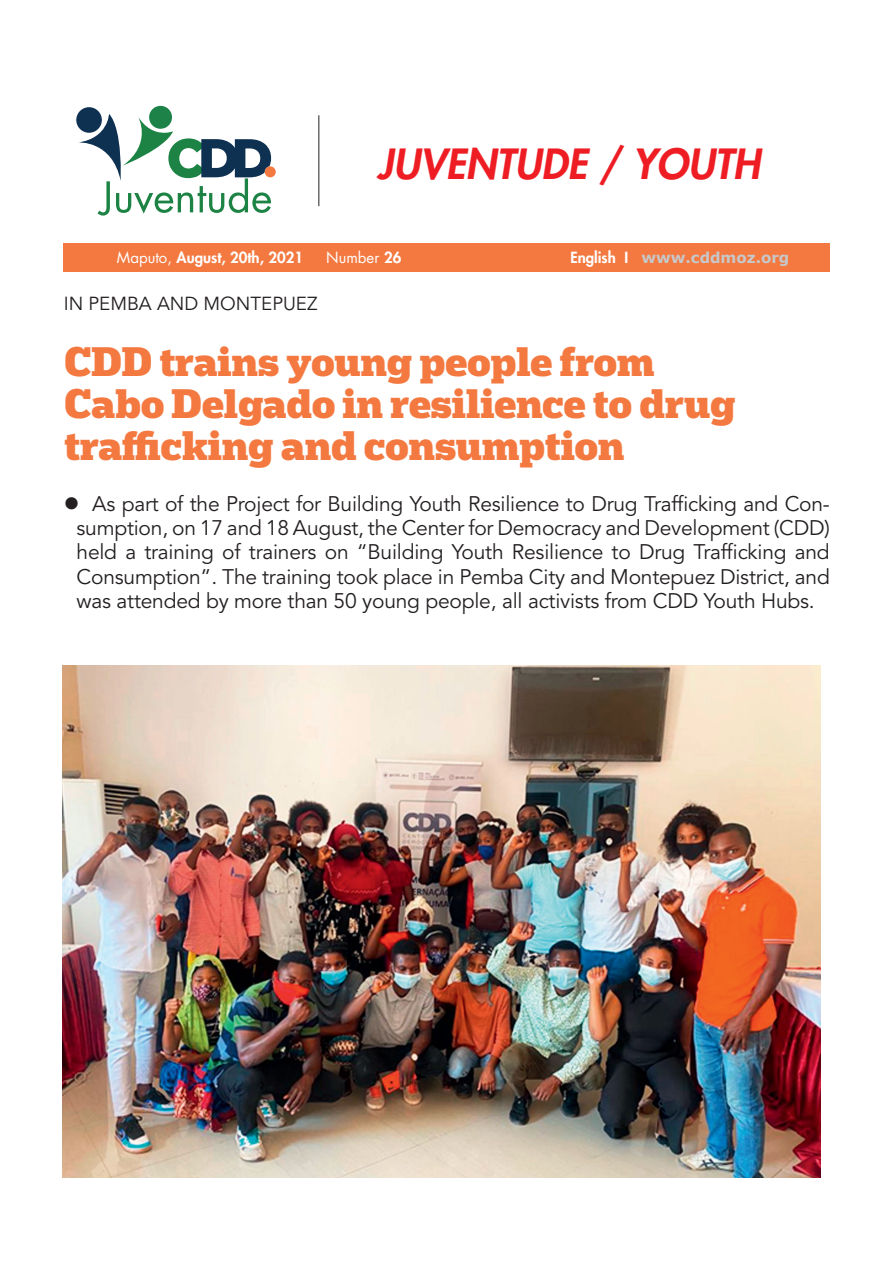
<style>
.page{position:relative;width:893px;height:1263px;background:#fff}
.page>*{position:absolute;margin:0;border:0;box-sizing:border-box;transform-origin:0 0}
.t1{font:italic 800 40.5px "Futura LT";color:#ee1d23}
.t2{font:900 39px/42px "Popular";color:#f47940}
.t3{font:21px/24px "Avenir LT Std";letter-spacing:-.01em;color:#231f20;text-align:justify}
.t4{font:18.75px "Avenir LT Std";color:#231f20}
.t5{font:800 15px "Futura LT";color:#fff}
.t6{font:700 15px "Verdana";color:#c7c8ca}
.t7{font:15px "Futura LT";color:#fff}
.s1{font-weight:400}
.s2{font-weight:800}
.s3{font-family:"Futura LT";font-weight:800;color:#fff}
</style>
<div class="page">
<svg style="left:76px;top:107px;width:26px;height:26px"></svg>
<svg style="left:78px;top:105px;width:198px;height:111px"></svg>
<hr style="left:319px;top:115px;width:1px;height:91px;background:#231f20">
<img style="left:63px;top:665px;width:758px;height:513px">
<div style="left:64px;top:243px;width:766px;height:28px;background:#f47940"></div>
<h1 class="t1" style="left:377px;top:139px;width:384px">JUVENTUDE / YOUTH</h1>
<p class="t5" style="left:117px;top:247px;width:188px"><span class="s1">Maputo,</span> August, 20th, 2021</p>
<p class="t7" style="left:326px;top:248px;width:77px">Number <span class="s2">26</span></p>
<p class="t6" style="left:570px;top:247px;width:221px"><span class="s3">English I</span> www.cddmoz.org</p>
<p class="t4" style="left:64px;top:292px;width:255px">IN PEMBA AND MONTEPUEZ</p>
<h2 class="t2" style="left:64px;top:340px;width:673px">CDD trains young people from<br>Cabo Delgado in resilience to drug trafficking and consumption</h2>
<p class="t3" style="left:77px;top:493px;width:755px;text-indent:-13px">● As part of the Project for Building Youth Resilience to Drug Trafficking and Con&shy;sumption, on 17 and 18 August, the Center for Democracy and Development (CDD) held a training of trainers on “Building Youth Resilience to Drug Trafficking and Consumption”. The training took place in Pemba City and Montepuez District, and was attended by more than 50 young people, all activists from CDD Youth Hubs.</p>
</div>
